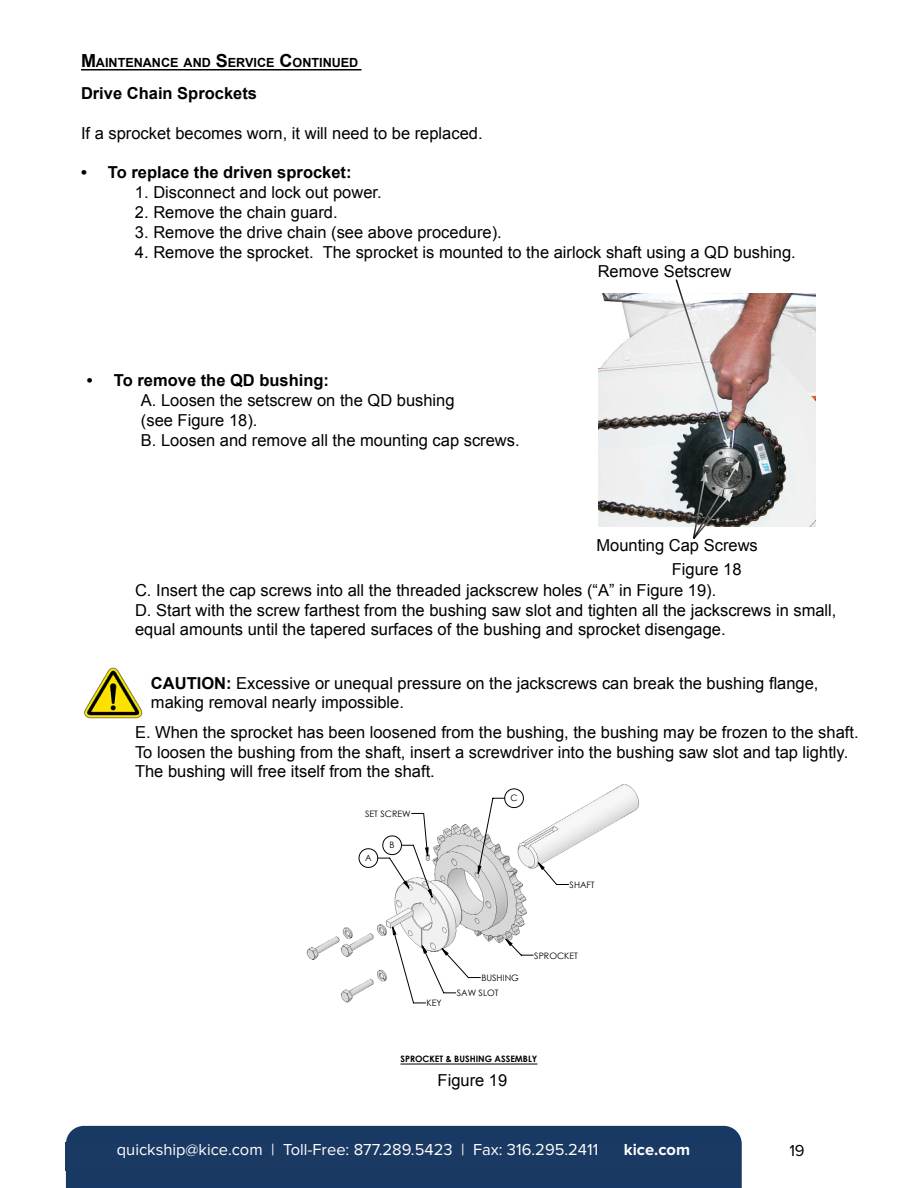
<style>
.page{position:relative;width:918px;height:1188px;background:#fff}
.page>*{position:absolute;margin:0;border:0;box-sizing:border-box;transform-origin:0 0}
.t1{font:16.5px/19.8px "Arial";color:#000}
.t2{font:700 16.5px "Arial";color:#000}
.t3{font:16.5px "Proxima Nova";color:#fff}
.t4{font:700 16.5px "Proxima Nova";color:#fff}
.t5{font:16.5px "Proxima Nova";color:#000}
.t6{font:700 12.6px "Arial";color:#000}
.t7{font:8.85px "Century Gothic";color:#000}
.t8{font:700 8.85px "Century Gothic";color:#000}
.s1{font-size:18px}
.s2{font-weight:700}
</style>
<div class="page">
<img style="left:598px;top:293px;width:217px;height:234px">
<img style="left:84px;top:667px;width:58px;height:51px">
<img style="left:306px;top:784px;width:333px;height:281px">
<hr style="left:400px;top:1064px;width:137px;height:1px;background:#000">
<svg style="left:359px;top:789px;width:210px;height:214px"></svg>
<div style="left:66px;top:1126px;width:676px;height:62px;background:#173963"></div>
<div style="left:66px;top:1142px;width:675px;height:29px;background:#1a3963"></div>
<hr style="left:81px;top:69px;width:281px;height:1px;background:#000">
<svg style="left:674px;top:279px;width:56px;height:169px"></svg>
<svg style="left:692px;top:461px;width:48px;height:78px;background:#616463"></svg>
<p class="t6" style="left:81px;top:54px;width:279px"><span class="s1">M</span>AINTENANCE AND <span class="s1">S</span>ERVICE <span class="s1">C</span>ONTINUED</p>
<p class="t2" style="left:81px;top:82px;width:178px">Drive Chain Sprockets</p>
<p class="t1" style="left:81px;top:123px;width:403px">If a sprocket becomes worn, it will need to be replaced.</p>
<p class="t2" style="left:81px;top:162px;width:272px">• To replace the driven sprocket:</p>
<p class="t1" style="left:135px;top:183px;width:248px">1. Disconnect and lock out power.</p>
<p class="t1" style="left:135px;top:202px;width:204px">2. Remove the chain guard.</p>
<p class="t1" style="left:135px;top:222px;width:368px">3. Remove the drive chain (see above procedure).</p>
<p class="t1" style="left:135px;top:242px;width:662px">4. Remove the sprocket. The sprocket is mounted to the airlock shaft using a QD bushing.</p>
<p class="t2" style="left:87px;top:370px;width:244px">• To remove the QD bushing:</p>
<p class="t1" style="left:141px;top:391px;width:380px">A. Loosen the setscrew on the QD bushing<br>(see Figure 18).<br>B. Loosen and remove all the mounting cap screws.</p>
<p class="t1" style="left:598px;top:262px;width:135px">Remove Setscrew</p>
<p class="t1" style="left:596px;top:536px;width:163px">Mounting Cap Screws</p>
<p class="t1" style="left:135px;top:560px;width:703px;text-indent:537px">Figure 18<br>C. Insert the cap screws into all the threaded jackscrew holes (“A” in Figure 19).<br>D. Start with the screw farthest from the bushing saw slot and tighten all the jackscrews in small, equal amounts until the tapered surfaces of the bushing and sprocket disengage.</p>
<p class="t1" style="left:151px;top:673px;width:669px"><span class="s2">CAUTION:</span> Excessive or unequal pressure on the jackscrews can break the bushing flange, making removal nearly impossible.</p>
<p class="t1" style="left:135px;top:722px;width:725px">E. When the sprocket has been loosened from the bushing, the bushing may be frozen to the shaft.<br>To loosen the bushing from the shaft, insert a screwdriver into the bushing saw slot and tap lightly.<br>The bushing will free itself from the shaft.</p>
<p class="t7" style="left:365px;top:807px;width:47px">SET SCREW</p>
<p class="t7" style="left:365px;top:852px;width:8px">A</p>
<p class="t7" style="left:390px;top:839px;width:7px">B</p>
<p class="t7" style="left:510px;top:792px;width:9px">C</p>
<p class="t7" style="left:570px;top:879px;width:27px">SHAFT</p>
<p class="t7" style="left:426px;top:997px;width:17px">KEY</p>
<p class="t7" style="left:481px;top:972px;width:39px">BUSHING</p>
<p class="t7" style="left:457px;top:987px;width:43px">SAW SLOT</p>
<p class="t7" style="left:534px;top:949px;width:45px">SPROCKET</p>
<p class="t8" style="left:400px;top:1052px;width:139px">SPROCKET &amp; BUSHING ASSEMBLY</p>
<p class="t1" style="left:438px;top:1070px;width:71px">Figure 19</p>
<p class="t3" style="left:117px;top:1140px;width:483px">quickship@kice.com | Toll-Free: 877.289.5423 | Fax: 316.295.2411</p>
<p class="t4" style="left:624px;top:1140px;width:68px">kice.com</p>
<p class="t5" style="left:789px;top:1141px;width:17px">19</p>
</div>
